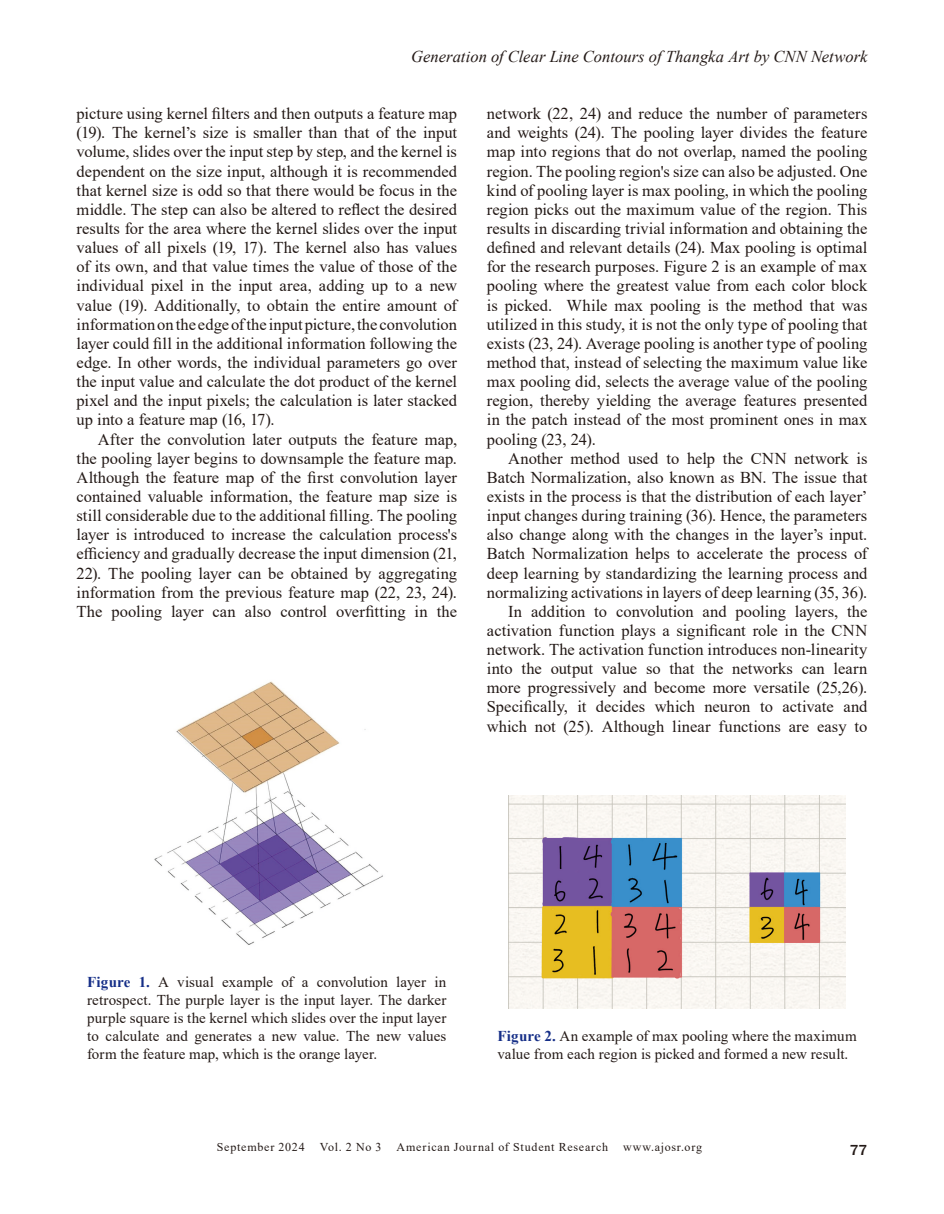
<style>
.page{position:relative;width:944px;height:1214px;background:#fff}
.page>*{position:absolute;margin:0;border:0;box-sizing:border-box;transform-origin:0 0}
._4_3_Body{font:16.5px/19.2px "Times New Roman";color:#231916;text-align:justify}
.t1{font:italic 16.5px "Times New Roman";color:#231916}
._6_2_Figure_-_text{font:15px/18px "Times New Roman";color:#231916;text-align:justify}
.t2{font:500 15px "Franklin Gothic";color:#231916}
.t3{font:12px "Times New Roman";letter-spacing:.06em;color:#231916}
.s1{font-weight:700;color:#152e87}
</style>
<div class="page">
<img style="left:154px;top:681px;width:229px;height:264px">
<img style="left:508px;top:795px;width:338px;height:214px">
<p class="t1" style="left:411px;top:45px;width:458px">Generation of Clear Line Contours of Thangka Art by CNN Network</p>
<p class="_4_3_Body" style="left:77px;top:103px;width:382px">picture using kernel filters and then outputs a feature map (19). The kernel’s size is smaller than that of the input volume, slides over the input step by step, and the kernel is dependent on the size input, although it is recommended that kernel size is odd so that there would be focus in the middle. The step can also be altered to reflect the desired results for the area where the kernel slides over the input values of all pixels (19, 17). The kernel also has values of its own, and that value times the value of those of the individual pixel in the input area, adding up to a new value (19). Additionally, to obtain the entire amount of information on the edge of the input picture, the convolution layer could fill in the additional information following the edge. In other words, the individual parameters go over the input value and calculate the dot product of the kernel pixel and the input pixels; the calculation is later stacked up into a feature map (16, 17).</p>
<p class="_4_3_Body" style="left:77px;top:429px;width:382px;text-indent:21px">After the convolution later outputs the feature map, the pooling layer begins to downsample the feature map.<br>Although the feature map of the first convolution layer contained valuable information, the feature map size is still considerable due to the additional filling. The pooling layer is introduced to increase the calculation process's efficiency and gradually decrease the input dimension (21, 22). The pooling layer can be obtained by aggregating information from the previous feature map (22, 23, 24).<br>The pooling layer can also control overfitting in the</p>
<p class="_4_3_Body" style="left:487px;top:103px;width:382px">network (22, 24) and reduce the number of parameters and weights (24). The pooling layer divides the feature map into regions that do not overlap, named the pooling region. The pooling region's size can also be adjusted. One kind of pooling layer is max pooling, in which the pooling region picks out the maximum value of the region. This results in discarding trivial information and obtaining the defined and relevant details (24). Max pooling is optimal for the research purposes. Figure 2 is an example of max pooling where the greatest value from each color block is picked. While max pooling is the method that was utilized in this study, it is not the only type of pooling that exists (23, 24). Average pooling is another type of pooling method that, instead of selecting the maximum value like max pooling did, selects the average value of the pooling region, thereby yielding the average features presented in the patch instead of the most prominent ones in max pooling (23, 24).</p>
<p class="_4_3_Body" style="left:487px;top:448px;width:382px;text-indent:21px">Another method used to help the CNN network is Batch Normalization, also known as BN. The issue that exists in the process is that the distribution of each layer’ input changes during training (36). Hence, the parameters also change along with the changes in the layer’s input.<br>Batch Normalization helps to accelerate the process of deep learning by standardizing the learning process and normalizing activations in layers of deep learning (35, 36).</p>
<p class="_4_3_Body" style="left:487px;top:601px;width:382px;text-indent:21px">In addition to convolution and pooling layers, the activation function plays a significant role in the CNN network. The activation function introduces non-linearity into the output value so that the networks can learn more progressively and become more versatile (25,26).<br>Specifically, it decides which neuron to activate and which not (25). Although linear functions are easy to</p>
<p class="_6_2_Figure_-_text" style="left:87px;top:972px;width:361px"><span class="s1">Figure 1.</span> A visual example of a convolution layer in retrospect. The purple layer is the input layer. The darker purple square is the kernel which slides over the input layer to calculate and generates a new value. The new values form the feature map, which is the orange layer.</p>
<p class="_6_2_Figure_-_text" style="left:497px;top:1026px;width:361px"><span class="s1">Figure 2.</span> An example of max pooling where the maximum value from each region is picked and formed a new result.</p>
<p class="t3" style="left:217px;top:1138px;width:89px">September 2024</p>
<p class="t3" style="left:320px;top:1138px;width:63px">Vol. 2 No 3</p>
<p class="t3" style="left:396px;top:1138px;width:307px">American Journal of Student Research www.ajosr.org</p>
<p class="t2" style="left:849px;top:1140px;width:19px">77</p>
</div>
